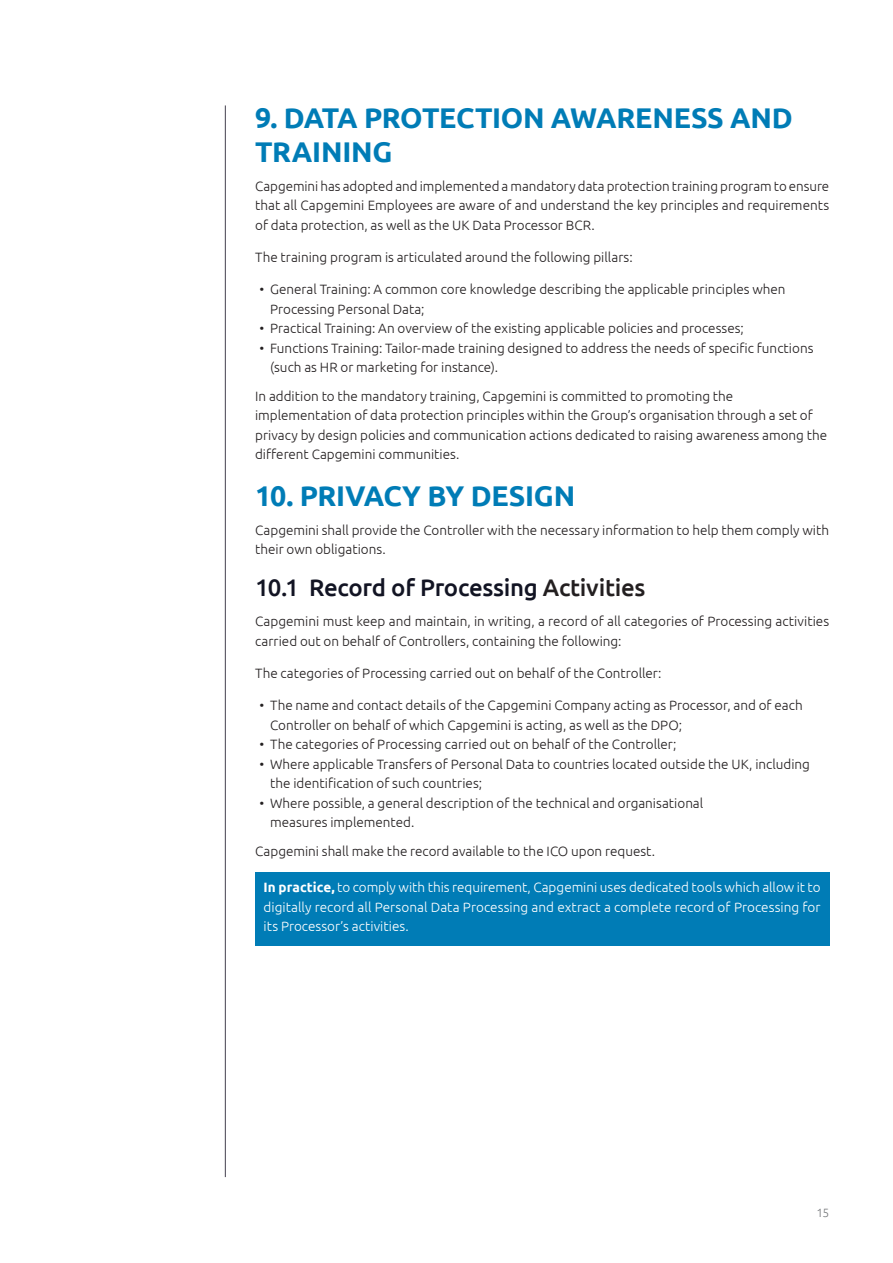
<style>
.page{position:relative;width:893px;height:1263px;background:#fff}
.page>*{position:absolute;margin:0;border:0;box-sizing:border-box;transform-origin:0 0}
.t1{font:700 28.5px/34.2px "Ubuntu";letter-spacing:-.01em;color:#007cb6}
.t2{font:500 24px "Ubuntu";letter-spacing:-.015em;color:#121423}
.t3{font:300 13.5px/19.5px "Ubuntu";color:#231f20}
.t4{font:300 13.5px/19.5px "Ubuntu";letter-spacing:.005em;color:#fff;text-align:justify}
.t5{font:300 12px "Ubuntu";color:#76787b}
.s1{color:#231f20}
.s2{font-weight:700}
</style>
<div class="page">
<hr style="left:225px;top:105px;width:1px;height:1072px;background:#595662">
<div style="left:255px;top:872px;width:574px;height:74px;background:#007cb6"></div>
<h1 class="t1" style="left:255px;top:101px;width:539px">9. DATA PROTECTION AWARENESS AND<br>TRAINING</h1>
<p class="t3" style="left:255px;top:176px;width:576px;text-align:justify">Capgemini has adopted and implemented a mandatory data protection training program to ensure that all Capgemini Employees are aware of and understand the key principles and requirements of data protection, as well as the UK Data Processor BCR.</p>
<p class="t3" style="left:255px;top:247px;width:379px">The training program is articulated around the following pillars:</p>
<p class="t3" style="left:270px;top:280px;width:517px;text-indent:-11px">• General Training: A common core knowledge describing the applicable principles when<br>Processing Personal Data;</p>
<p class="t3" style="left:259px;top:319px;width:486px">• Practical Training: An overview of the existing applicable policies and processes;</p>
<p class="t3" style="left:270px;top:338px;width:545px;text-indent:-11px">• Functions Training: Tailor-made training designed to address the needs of specific functions (such as HR or marketing for instance).</p>
<p class="t3" style="left:255px;top:386px;width:574px">In addition to the mandatory training, Capgemini is committed to promoting the implementation of data protection principles within the Group’s organisation through a set of privacy by design policies and communication actions dedicated to raising awareness among the different Capgemini communities.</p>
<h1 class="t1" style="left:255px;top:479px;width:322px">10. PRIVACY BY DESIGN</h1>
<p class="t3" style="left:255px;top:520px;width:575px">Capgemini shall provide the Controller with the necessary information to help them comply with their own obligations.</p>
<h2 class="t2" style="left:255px;top:572px;width:392px">10.1 Record of Processing <span class="s1">Activities</span></h2>
<p class="t3" style="left:255px;top:611px;width:576px">Capgemini must keep and maintain, in writing, a record of all categories of Processing activities carried out on behalf of Controllers, containing the following:</p>
<p class="t3" style="left:255px;top:663px;width:408px">The categories of Processing carried out on behalf of the Controller:</p>
<p class="t3" style="left:270px;top:695px;width:534px;text-indent:-11px">• The name and contact details of the Capgemini Company acting as Processor, and of each<br>Controller on behalf of which Capgemini is acting, as well as the DPO;</p>
<p class="t3" style="left:259px;top:734px;width:418px">• The categories of Processing carried out on behalf of the Controller;</p>
<p class="t3" style="left:270px;top:754px;width:541px;text-indent:-11px">• Where applicable Transfers of Personal Data to countries located outside the UK, including the identification of such countries;</p>
<p class="t3" style="left:270px;top:793px;width:435px;text-indent:-11px">• Where possible, a general description of the technical and organisational measures implemented.</p>
<p class="t3" style="left:255px;top:841px;width:401px">Capgemini shall make the record available to the ICO upon request.</p>
<p class="t4" style="left:264px;top:877px;width:558px"><span class="s2">In practice,</span> to comply with this requirement, Capgemini uses dedicated tools which allow it to digitally record all Personal Data Processing and extract a complete record of Processing for its Processor’s activities.</p>
<p class="t5" style="left:816px;top:1205px;width:14px">15</p>
</div>
